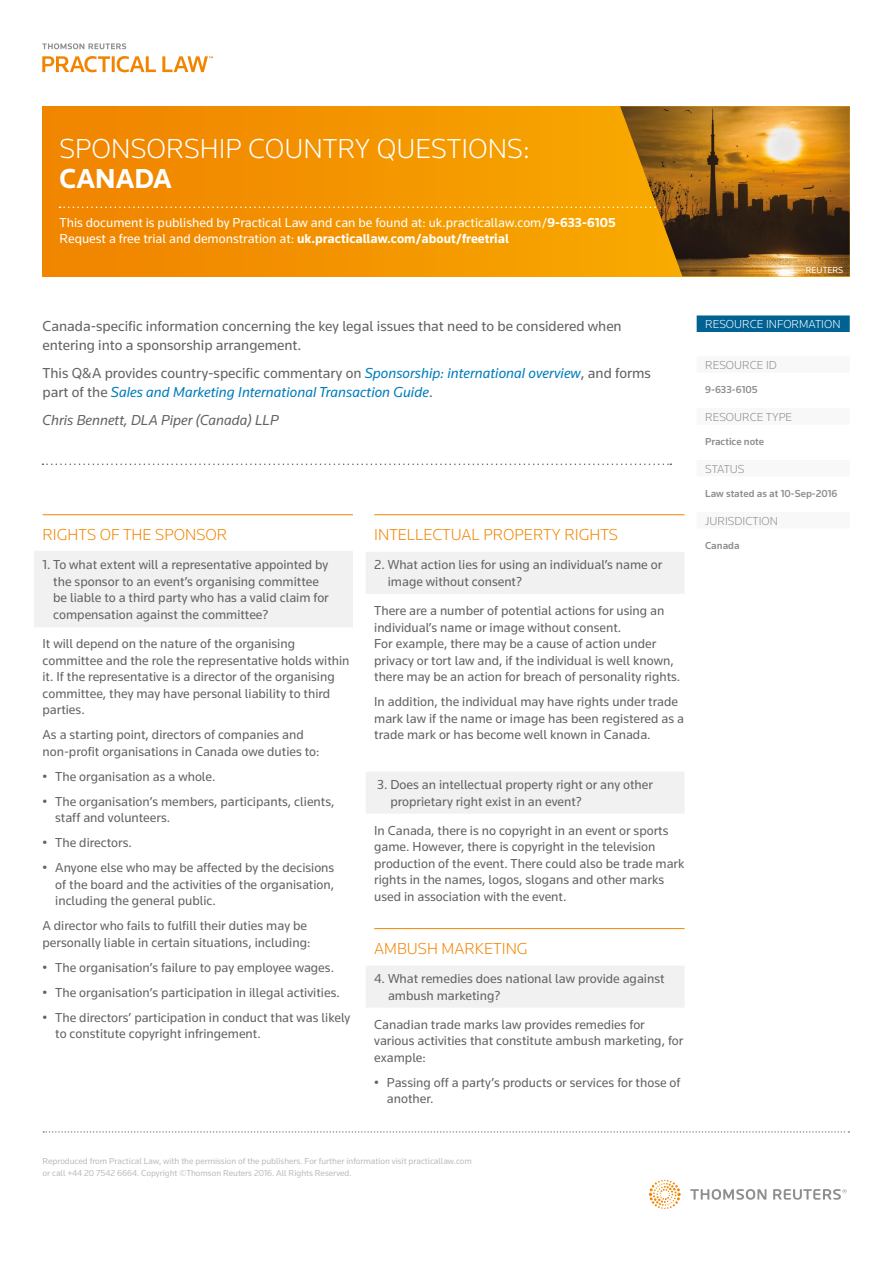
<style>
.page{position:relative;width:893px;height:1263px;background:#fff}
.page>*{position:absolute;margin:0;border:0;box-sizing:border-box;transform-origin:0 0}
.t1{font:300 28.5px "Knowledge";color:#fff}
.t2{font:700 28.5px "Knowledge";color:#fff}
.t3{font:300 16.5px "Knowledge";color:#f18500}
.t4{font:italic 15px/19.5px "Knowledge";color:#007cbb}
.t5{font:15px/19.5px "Knowledge";color:#646363}
.t6{font:italic 15px "Knowledge";color:#646363}
.t7{font:13.5px/16.5px "Knowledge";color:#646363}
.t8{font:13.5px/16.5px "Knowledge";color:#fff}
.t9{font:300 12px "Knowledge";color:#8e8e8d}
.t10{font:300 12px "Knowledge";color:#fff}
.t11{font:500 10.5px "Knowledge";color:#8e8e8d}
.t12{font:9px/12px "Knowledge";letter-spacing:-.005em;color:#bcbcbc}
.t13{font:9px "Knowledge";color:#fff}
.s1{font-weight:700}
.s2{font-style:normal;color:#646363}
</style>
<div class="page">
<svg style="left:43px;top:1131px;width:806px;height:2px"></svg>
<svg style="left:43px;top:106px;width:577px;height:170px;background:#f39300"></svg>
<svg style="left:649px;top:1180px;width:32px;height:29px"></svg>
<svg style="left:690px;top:1189px;width:157px;height:11px"></svg>
<svg style="left:60px;top:207px;width:560px;height:1px"></svg>
<svg style="left:42px;top:56px;width:171px;height:16px"></svg>
<svg style="left:42px;top:43px;width:84px;height:6px"></svg>
<div style="left:697px;top:315px;width:153px;height:17px;background:#006293"></div>
<div style="left:697px;top:356px;width:153px;height:17px;background:#f8f8f8"></div>
<div style="left:697px;top:408px;width:153px;height:17px;background:#f8f8f8"></div>
<div style="left:697px;top:460px;width:153px;height:16px;background:#f8f8f8"></div>
<div style="left:697px;top:512px;width:153px;height:16px;background:#f8f8f8"></div>
<hr style="left:43px;top:514px;width:310px;height:1px;background:#f18500">
<div style="left:34px;top:551px;width:319px;height:76px;background:#f1f1f1"></div>
<hr style="left:374px;top:514px;width:311px;height:1px;background:#f18500">
<div style="left:366px;top:552px;width:319px;height:42px;background:#f1f1f1"></div>
<div style="left:366px;top:772px;width:319px;height:42px;background:#f1f1f1"></div>
<hr style="left:374px;top:928px;width:311px;height:1px;background:#f18500">
<div style="left:366px;top:966px;width:319px;height:42px;background:#f1f1f1"></div>
<img style="left:620px;top:106px;width:230px;height:170px">
<svg style="left:43px;top:463px;width:628px;height:2px"></svg>
<h1 class="t1" style="left:60px;top:131px;width:472px">SPONSORSHIP COUNTRY QUESTIONS:</h1>
<h1 class="t2" style="left:60px;top:161px;width:114px">CANADA</h1>
<p class="t8" style="left:60px;top:214px;width:558px">This document is published by Practical Law and can be found at: uk.practicallaw.com/<span class="s1">9-633-6105<br></span>Request a free trial and demonstration at: <span class="s1">uk.practicallaw.com/about/freetrial</span></p>
<p class="t5" style="left:43px;top:316px;width:581px">Canada-specific information concerning the key legal issues that need to be considered when entering into a sponsorship arrangement.</p>
<p class="t4" style="left:43px;top:363px;width:610px"><span class="s2">This Q&amp;A provides country-specific commentary on</span> Sponsorship: international overview<span class="s2">, and forms part of the</span> Sales and Marketing International Transaction Guide<span class="s2">.</span></p>
<p class="t6" style="left:43px;top:411px;width:238px">Chris Bennett, DLA Piper (Canada) LLP</p>
<p class="t3" style="left:43px;top:524px;width:186px">RIGHTS OF THE SPONSOR</p>
<p class="t7" style="left:53px;top:556px;width:277px;text-indent:-11px">1. To what extent will a representative appointed by the sponsor to an event’s organising committee be liable to a third party who has a valid claim for compensation against the committee?</p>
<p class="t7" style="left:43px;top:635px;width:309px">It will depend on the nature of the organising committee and the role the representative holds within it. If the representative is a director of the organising committee, they may have personal liability to third parties.</p>
<p class="t7" style="left:43px;top:726px;width:279px">As a starting point, directors of companies and non-profit organisations in Canada owe duties to:</p>
<p class="t7" style="left:43px;top:768px;width:175px">• The organisation as a whole.</p>
<p class="t7" style="left:55px;top:793px;width:281px;text-indent:-13px">• The organisation’s members, participants, clients, staff and volunteers.</p>
<p class="t7" style="left:43px;top:834px;width:91px">• The directors.</p>
<p class="t7" style="left:55px;top:859px;width:281px;text-align:justify;text-indent:-13px">• Anyone else who may be affected by the decisions of the board and the activities of the organisation, including the general public.</p>
<p class="t7" style="left:43px;top:917px;width:269px">A director who fails to fulfill their duties may be personally liable in certain situations, including:</p>
<p class="t7" style="left:43px;top:959px;width:293px">• The organisation’s failure to pay employee wages.</p>
<p class="t7" style="left:43px;top:984px;width:299px">• The organisation’s participation in illegal activities.</p>
<p class="t7" style="left:55px;top:1009px;width:297px;text-indent:-13px">• The directors’ participation in conduct that was likely to constitute copyright infringement.</p>
<p class="t3" style="left:374px;top:524px;width:245px">INTELLECTUAL PROPERTY RIGHTS</p>
<p class="t7" style="left:388px;top:556px;width:276px;text-indent:-14px">2. What action lies for using an individual’s name or image without consent?</p>
<p class="t7" style="left:374px;top:602px;width:308px">There are a number of potential actions for using an individual’s name or image without consent.<br>For example, there may be a cause of action under privacy or tort law and, if the individual is well known, there may be an action for breach of personality rights.</p>
<p class="t7" style="left:374px;top:693px;width:311px">In addition, the individual may have rights under trade mark law if the name or image has been registered as a trade mark or has become well known in Canada.</p>
<p class="t7" style="left:390px;top:776px;width:264px;text-indent:-13px">3. Does an intellectual property right or any other proprietary right exist in an event?</p>
<p class="t7" style="left:374px;top:822px;width:312px">In Canada, there is no copyright in an event or sports game. However, there is copyright in the television production of the event. There could also be trade mark rights in the names, logos, slogans and other marks used in association with the event.</p>
<p class="t3" style="left:374px;top:938px;width:155px">AMBUSH MARKETING</p>
<p class="t7" style="left:388px;top:970px;width:278px;text-indent:-14px">4. What remedies does national law provide against ambush marketing?</p>
<p class="t7" style="left:374px;top:1016px;width:311px">Canadian trade marks law provides remedies for various activities that constitute ambush marketing, for example:</p>
<p class="t7" style="left:387px;top:1074px;width:295px;text-indent:-13px">• Passing off a party’s products or services for those of another.</p>
<p class="t13" style="left:806px;top:265px;width:39px">REUTERS</p>
<p class="t10" style="left:705px;top:317px;width:137px">RESOURCE INFORMATION</p>
<p class="t9" style="left:705px;top:358px;width:73px">RESOURCE ID</p>
<p class="t11" style="left:705px;top:383px;width:54px">9-633-6105</p>
<p class="t9" style="left:705px;top:409px;width:89px">RESOURCE TYPE</p>
<p class="t11" style="left:705px;top:435px;width:60px">Practice note</p>
<p class="t9" style="left:705px;top:461px;width:41px">STATUS</p>
<p class="t11" style="left:705px;top:487px;width:134px">Law stated as at 10-Sep-2016</p>
<p class="t9" style="left:705px;top:513px;width:74px">JURISDICTION</p>
<p class="t11" style="left:705px;top:539px;width:36px">Canada</p>
<p class="t12" style="left:43px;top:1154px;width:431px">Reproduced from Practical Law, with the permission of the publishers. For further information visit practicallaw.com or call +44 20 7542 6664. Copyright ©Thomson Reuters 2016. All Rights Reserved.</p>
</div>
